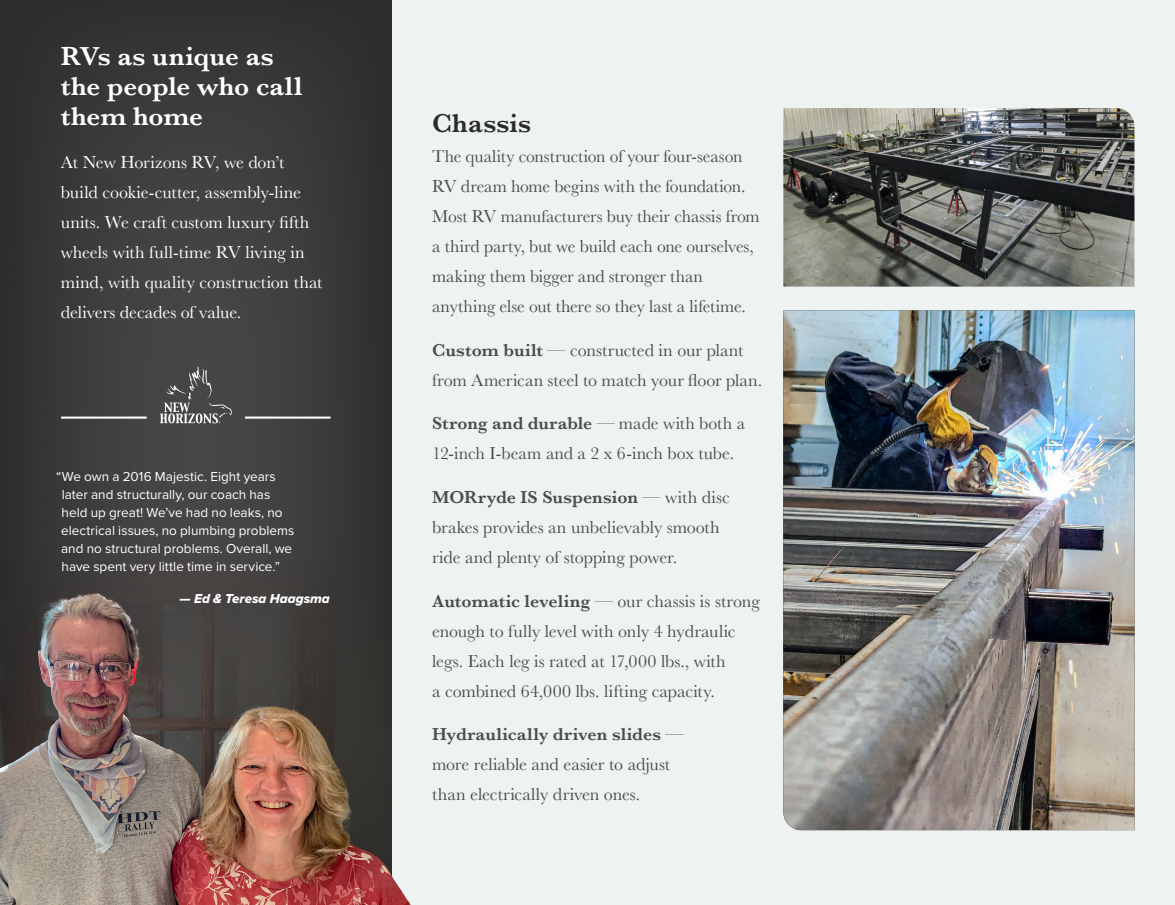
<style>
.page{position:relative;width:1175px;height:905px;background:#fff}
.page>*{position:absolute;margin:0;border:0;box-sizing:border-box;transform-origin:0 0}
.t1{font:600 27px/30px "Baskerville";letter-spacing:-.005em;color:#fff}
.t2{font:600 27px "Baskerville";letter-spacing:.005em;color:#2b2c2b}
.t3{font:18px/30px "Baskerville";letter-spacing:-.005em;color:#4b4c4d}
.t4{font:18px/30px "Baskerville";color:#fff}
.t5{font:13.5px/18px "Proxima Nova";color:#fff}
.t6{font:13.5px "Proxima Nova Extrabld It";color:#fff}
.s1{font-weight:600}
</style>
<div class="page">
<div style="left:0;top:0;width:1174px;height:904px;background:#eef3f2"></div>
<svg style="left:0;top:0;width:392px;height:533px;background:#3a3938"></svg>
<svg style="left:160px;top:366px;width:72px;height:57px;background:#605e5d"></svg>
<hr style="left:62px;top:417px;width:84px;height:1px;background:#fff">
<hr style="left:62px;top:418px;width:84px;height:1px;background:#fff">
<hr style="left:245px;top:417px;width:85px;height:1px;background:#fff">
<hr style="left:245px;top:418px;width:85px;height:1px;background:#fff">
<img style="left:0;top:533px;width:392px;height:30px">
<img style="left:783px;top:108px;width:351px;height:178px">
<img style="left:783px;top:310px;width:351px;height:520px">
<img style="left:0;top:563px;width:410px;height:341px">
<p class="t1" style="left:61px;top:41px;width:243px">RVs as unique as the people who call them home</p>
<p class="t4" style="left:61px;top:148px;width:263px">At New Horizons RV, we don’t build cookie-cutter, assembly-line units. We craft custom luxury fifth wheels with full-time RV living in mind, with quality construction that delivers decades of value.</p>
<p class="t5" style="left:61px;top:467px;width:235px;text-indent:-5px">“We own a 2016 Majestic. Eight years later and structurally, our coach has held up great! We’ve had no leaks, no electrical issues, no plumbing problems and no structural problems. Overall, we have spent very little time in service.”</p>
<p class="t6" style="left:180px;top:588px;width:152px">— Ed &amp; Teresa Haagsma</p>
<p class="t2" style="left:432px;top:104px;width:100px">Chassis</p>
<p class="t3" style="left:432px;top:142px;width:329px">The quality construction of your four-season RV dream home begins with the foundation.<br>Most RV manufacturers buy their chassis from a third party, but we build each one ourselves, making them bigger and stronger than anything else out there so they last a lifetime.</p>
<p class="t3" style="left:432px;top:335px;width:332px"><span class="s1">Custom built</span> — constructed in our plant from American steel to match your floor plan.</p>
<p class="t3" style="left:432px;top:409px;width:314px"><span class="s1">Strong and durable</span> — made with both a<br>12-inch I-beam and a 2 x 6-inch box tube.</p>
<p class="t3" style="left:432px;top:482px;width:299px"><span class="s1">MORryde IS Suspension</span> — with disc brakes provides an unbelievably smooth ride and plenty of stopping power.</p>
<p class="t3" style="left:432px;top:586px;width:329px"><span class="s1">Automatic leveling</span> — our chassis is strong enough to fully level with only 4 hydraulic legs. Each leg is rated at 17,000 lbs., with<br>a combined 64,000 lbs. lifting capacity.</p>
<p class="t3" style="left:432px;top:719px;width:253px"><span class="s1">Hydraulically driven slides</span> — more reliable and easier to adjust than electrically driven ones.</p>
</div>
